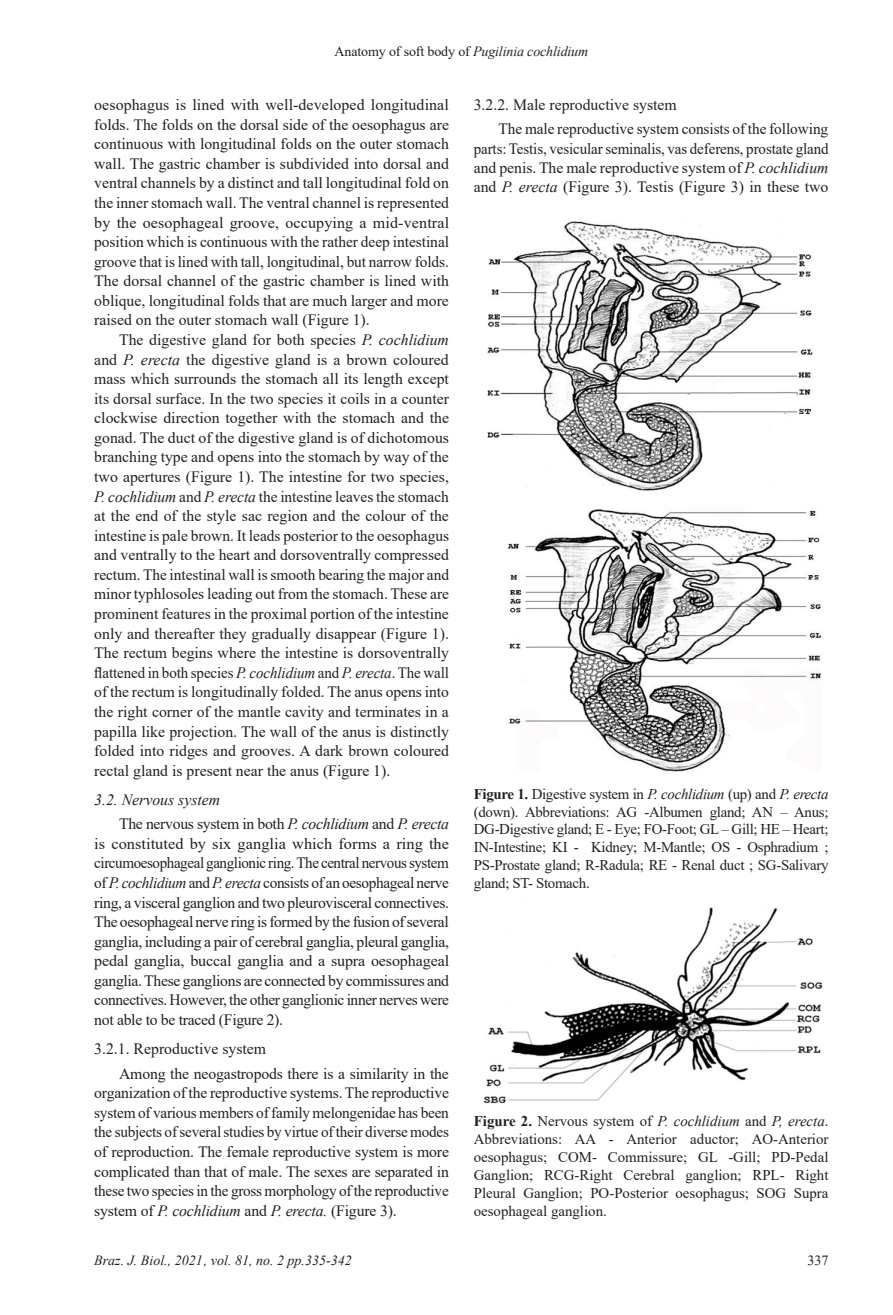
<style>
.page{position:relative;width:893px;height:1315px;background:#fff}
.page>*{position:absolute;margin:0;border:0;box-sizing:border-box;transform-origin:0 0}
.Paragraph{font:15.75px/19.6px "Times New Roman";color:#231f20;text-align:justify}
.Heading3{font:15.75px "Times New Roman";color:#231f20}
.Heading2{font:italic 15.75px "Times New Roman";color:#231f20}
.FigureCaption{font:14.88px/17.8px "Times New Roman";letter-spacing:-.01em;color:#231f20;text-align:justify}
.t1{font:italic 14px "Times New Roman";color:#231f20}
.t2{font:14px "Times New Roman";letter-spacing:-.01em;color:#231f20}
.s1{font-style:italic}
.s2{font-weight:700}
</style>
<div class="page">
<img style="left:487px;top:221px;width:335px;height:551px">
<img style="left:483px;top:907px;width:340px;height:197px">
<p class="t2" style="left:334px;top:42px;width:255px">Anatomy of soft body of <span class="s1">Pugilinia cochlidium</span></p>
<p class="Paragraph" style="left:94px;top:95px;width:356px">oesophagus is lined with well-developed longitudinal folds. The folds on the dorsal side of the oesophagus are continuous with longitudinal folds on the outer stomach wall. The gastric chamber is subdivided into dorsal and ventral channels by a distinct and tall longitudinal fold on the inner stomach wall. The ventral channel is represented by the oesophageal groove, occupying a mid-ventral position which is continuous with the rather deep intestinal groove that is lined with tall, longitudinal, but narrow folds.<br>The dorsal channel of the gastric chamber is lined with oblique, longitudinal folds that are much larger and more raised on the outer stomach wall (Figure 1).</p>
<p class="Paragraph" style="left:94px;top:329px;width:356px;text-indent:25px">The digestive gland for both species <span class="s1">P. cochlidium </span>and <span class="s1">P. erecta</span> the digestive gland is a brown coloured mass which surrounds the stomach all its length except its dorsal surface. In the two species it coils in a counter clockwise direction together with the stomach and the gonad. The duct of the digestive gland is of dichotomous branching type and opens into the stomach by way of the two apertures (Figure 1). The intestine for two species, <span class="s1">P. cochlidium</span> and <span class="s1">P. erecta</span> the intestine leaves the stomach at the end of the style sac region and the colour of the intestine is pale brown. It leads posterior to the oesophagus and ventrally to the heart and dorsoventrally compressed rectum. The intestinal wall is smooth bearing the major and minor typhlosoles leading out from the stomach. These are prominent features in the proximal portion of the intestine only and thereafter they gradually disappear (Figure 1).<br>The rectum begins where the intestine is dorsoventrally flattened in both species <span class="s1">P. cochlidium</span> and <span class="s1">P. erecta</span>. The wall of the rectum is longitudinally folded. The anus opens into the right corner of the mantle cavity and terminates in a papilla like projection. The wall of the anus is distinctly folded into ridges and grooves. A dark brown coloured rectal gland is present near the anus (Figure 1).</p>
<p class="Heading2" style="left:94px;top:788px;width:127px">3.2. Nervous system</p>
<p class="Paragraph" style="left:94px;top:813px;width:356px;text-indent:25px">The nervous system in both <span class="s1">P. cochlidium</span> and <span class="s1">P. erecta </span>is constituted by six ganglia which forms a ring the circumoesophageal ganglionic ring. The central nervous system of <span class="s1">P. cochlidium</span> and <span class="s1">P. erecta</span> consists of an oesophageal nerve ring, a visceral ganglion and two pleurovisceral connectives.<br>The oesophageal nerve ring is formed by the fusion of several ganglia, including a pair of cerebral ganglia, pleural ganglia, pedal ganglia, buccal ganglia and a supra oesophageal ganglia. These ganglions are connected by commissures and connectives. However, the other ganglionic inner nerves were not able to be traced (Figure 2).</p>
<p class="Heading3" style="left:94px;top:1037px;width:173px">3.2.1. Reproductive system</p>
<p class="Paragraph" style="left:94px;top:1063px;width:356px;text-indent:25px">Among the neogastropods there is a similarity in the organization of the reproductive systems. The reproductive system of various members of family melongenidae has been the subjects of several studies by virtue of their diverse modes of reproduction. The female reproductive system is more complicated than that of male. The sexes are separated in these two species in the gross morphology of the reproductive system of <span class="s1">P. cochlidium</span> and <span class="s1">P. erecta.</span> (Figure 3).</p>
<p class="Heading3" style="left:474px;top:94px;width:204px">3.2.2. Male reproductive system</p>
<p class="Paragraph" style="left:474px;top:119px;width:356px;text-indent:25px">The male reproductive system consists of the following parts: Testis, vesicular seminalis, vas deferens, prostate gland and penis. The male reproductive system of <span class="s1">P. cochlidium </span>and <span class="s1">P. erecta</span> (Figure 3). Testis (Figure 3) in these two</p>
<p class="FigureCaption" style="left:474px;top:784px;width:356px"><span class="s2">Figure 1.</span> Digestive system in <span class="s1">P. cochlidium</span> (up) and <span class="s1">P. erecta </span>(down). Abbreviations: AG -Albumen gland; AN – Anus; DG-Digestive gland; E - Eye; FO-Foot; GL – Gill; HE – Heart; IN-Intestine; KI - Kidney; M-Mantle; OS - Osphradium ; PS-Prostate gland; R-Radula; RE - Renal duct ; SG-Salivary gland; ST- Stomach.</p>
<p class="FigureCaption" style="left:474px;top:1112px;width:356px"><span class="s2">Figure 2.</span> Nervous system of <span class="s1">P. cochlidium</span> and <span class="s1">P, erecta</span>.<br>Abbreviations: AA - Anterior aductor; AO-Anterior oesophagus; COM- Commissure; GL -Gill; PD-Pedal Ganglion; RCG-Right Cerebral ganglion; RPL- Right Pleural Ganglion; PO-Posterior oesophagus; SOG Supra oesophageal ganglion.</p>
<p class="t1" style="left:94px;top:1250px;width:259px">Braz. J. Biol., 2021 , vol. 81, no. 2 pp.335-342</p>
</div>
